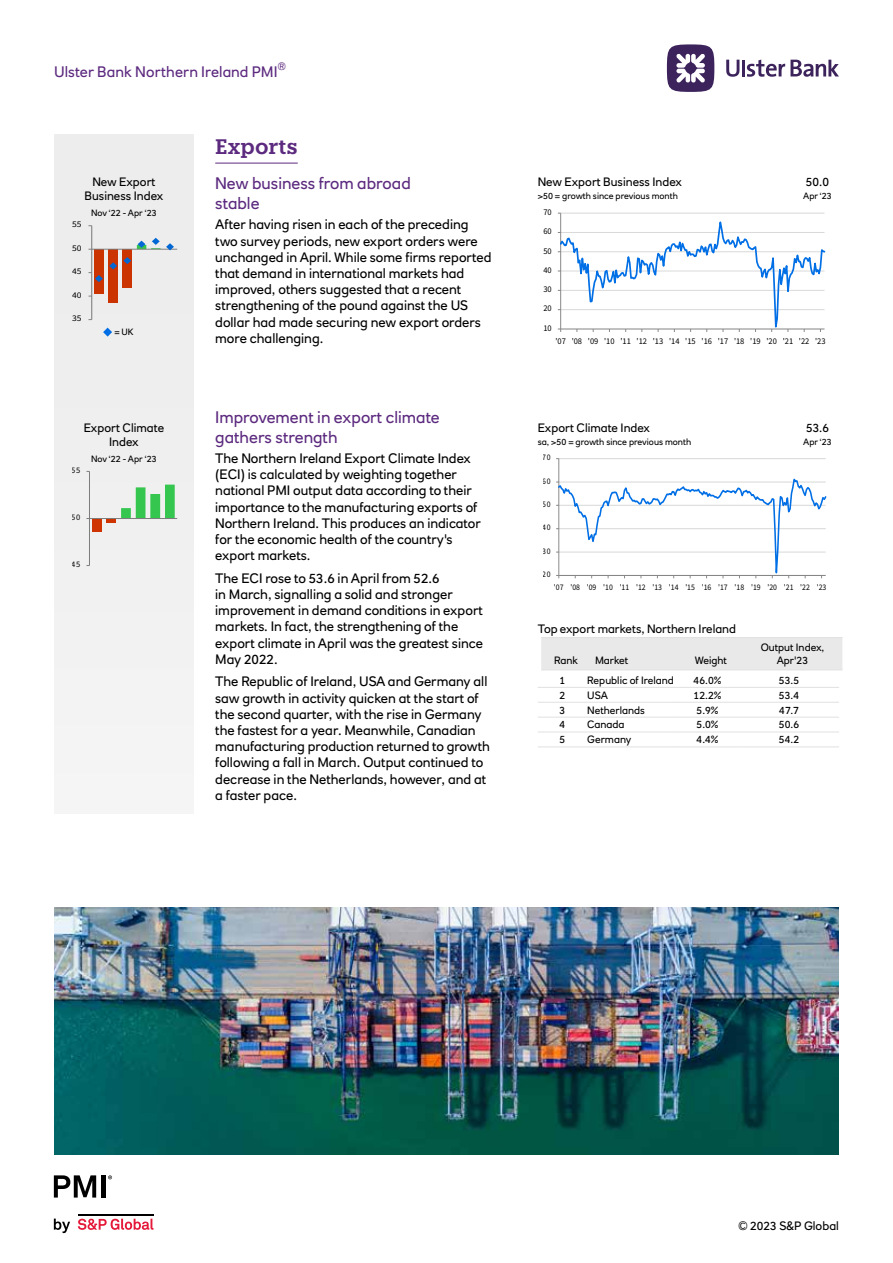
<style>
.page{position:relative;width:893px;height:1263px;background:#fff}
.page>*{position:absolute;margin:0;border:0;box-sizing:border-box;transform-origin:0 0}
.t1{font:600 21px "Knile";color:#5c2a7f}
.t2{font:16.5px/19.8px "RN House Sans";color:#5c2a7f}
.t3{font:15px "RN House Sans";letter-spacing:.005em;color:#5c2a7f}
.t4{font:13.5px/16.2px "RN House Sans";color:#000}
.t5{font:12px/14.4px "RN House Sans";color:#000;text-align:center}
.t6{font:10.5px/12.6px "RN House Sans";color:#000;text-align:center}
.t7{font:10.5px "RN House Sans";color:#5c2a7f}
.t8{font:9px "RN House Sans";color:#000}
.t9{font:8.7px "Source Sans Pro";letter-spacing:-.005em;color:#000}
.t10{font:8.7px "Source Sans Pro";letter-spacing:-.005em;color:#000;scale:1.1 1}
.t11{font:8.4px "Source Sans Pro";letter-spacing:-.005em;color:#000;scale:.91 1}
.t12{font:8.4px "Source Sans Pro";letter-spacing:-.005em;color:#000}
</style>
<div class="page">
<svg style="left:54px;top:1218px;width:16px;height:15px"></svg>
<svg style="left:78px;top:1218px;width:75px;height:12px"></svg>
<hr style="left:78px;top:1213px;width:75px;height:2px;background:#000">
<svg style="left:54px;top:1175px;width:42px;height:22px"></svg>
<div style="left:101px;top:1175px;width:5px;height:22px;background:#000"></div>
<svg style="left:108px;top:1175px;width:4px;height:4px"></svg>
<hr style="left:742px;top:60px;width:3px;height:16px;background:#3c235b">
<svg style="left:726px;top:60px;width:13px;height:17px"></svg>
<svg style="left:747px;top:60px;width:92px;height:17px"></svg>
<div style="left:667px;top:44px;width:47px;height:48px;background:#3c235b;border-radius:50%"></div>
<svg style="left:676px;top:54px;width:29px;height:29px"></svg>
<div style="left:54px;top:134px;width:140px;height:680px;background:#ededed"></div>
<img style="left:54px;top:908px;width:785px;height:246px">
<div style="left:92px;top:518px;width:10px;height:14px;background:#ce3300"></div>
<div style="left:107px;top:518px;width:9px;height:5px;background:#ce3300"></div>
<svg style="left:121px;top:485px;width:54px;height:33px"></svg>
<hr style="left:89px;top:471px;width:1px;height:94px;background:#868686">
<hr style="left:89px;top:518px;width:88px;height:1px;background:#868686">
<hr style="left:215px;top:163px;width:83px;height:1px;background:#5c2a7f">
<hr style="left:559px;top:458px;width:267px;height:1px;background:#d9d9d9">
<hr style="left:558px;top:459px;width:1px;height:116px;background:#868686">
<svg style="left:556px;top:475px;width:270px;height:103px"></svg>
<div style="left:541px;top:638px;width:301px;height:31px;background:#e9e9e9"></div>
<hr style="left:541px;top:637px;width:50px;height:1px;background:#e1e1e1">
<hr style="left:591px;top:637px;width:88px;height:1px;background:#e1e1e1">
<hr style="left:679px;top:637px;width:63px;height:1px;background:#e1e1e1">
<hr style="left:742px;top:637px;width:100px;height:1px;background:#e1e1e1">
<hr style="left:541px;top:669px;width:50px;height:1px;background:#e1e1e1">
<hr style="left:591px;top:669px;width:88px;height:1px;background:#e1e1e1">
<hr style="left:679px;top:669px;width:63px;height:1px;background:#e1e1e1">
<hr style="left:742px;top:669px;width:100px;height:1px;background:#e1e1e1">
<hr style="left:538px;top:687px;width:49px;height:1px;background:#e1e1e1">
<hr style="left:587px;top:687px;width:89px;height:1px;background:#e1e1e1">
<hr style="left:676px;top:687px;width:63px;height:1px;background:#e1e1e1">
<hr style="left:739px;top:687px;width:100px;height:1px;background:#e1e1e1">
<hr style="left:538px;top:702px;width:49px;height:1px;background:#e1e1e1">
<hr style="left:587px;top:702px;width:89px;height:1px;background:#e1e1e1">
<hr style="left:676px;top:702px;width:63px;height:1px;background:#e1e1e1">
<hr style="left:739px;top:702px;width:100px;height:1px;background:#e1e1e1">
<hr style="left:538px;top:717px;width:49px;height:1px;background:#e1e1e1">
<hr style="left:587px;top:717px;width:89px;height:1px;background:#e1e1e1">
<hr style="left:676px;top:717px;width:63px;height:1px;background:#e1e1e1">
<hr style="left:739px;top:717px;width:100px;height:1px;background:#e1e1e1">
<hr style="left:538px;top:732px;width:49px;height:1px;background:#e1e1e1">
<hr style="left:587px;top:732px;width:89px;height:1px;background:#e1e1e1">
<hr style="left:676px;top:732px;width:63px;height:1px;background:#e1e1e1">
<hr style="left:739px;top:732px;width:100px;height:1px;background:#e1e1e1">
<hr style="left:538px;top:746px;width:49px;height:1px;background:#e1e1e1">
<hr style="left:676px;top:746px;width:63px;height:1px;background:#e1e1e1">
<hr style="left:739px;top:746px;width:100px;height:1px;background:#e1e1e1">
<hr style="left:587px;top:746px;width:89px;height:1px;background:#e1e1e1">
<svg style="left:558px;top:213px;width:267px;height:119px"></svg>
<div style="left:94px;top:249px;width:10px;height:44px;background:#cb3300"></div>
<div style="left:108px;top:249px;width:10px;height:53px;background:#cb3300"></div>
<div style="left:123px;top:249px;width:9px;height:38px;background:#cb3300"></div>
<hr style="left:91px;top:226px;width:1px;height:94px;background:#868686">
<hr style="left:92px;top:249px;width:85px;height:1px;background:#868686">
<svg style="left:88px;top:272px;width:15px;height:10px"></svg>
<svg style="left:109px;top:262px;width:8px;height:7px"></svg>
<svg style="left:123px;top:257px;width:8px;height:7px"></svg>
<svg style="left:137px;top:238px;width:37px;height:12px"></svg>
<svg style="left:103px;top:328px;width:9px;height:9px"></svg>
<p class="t7" style="left:278px;top:59px;width:10px">®</p>
<p class="t3" style="left:54px;top:63px;width:225px">Ulster Bank Northern Ireland PMI</p>
<p class="t5" style="left:85px;top:174px;width:80px">New Export<br>Business Index</p>
<p class="t10" style="left:72px;top:219px;width:10px">55</p>
<p class="t10" style="left:72px;top:243px;width:10px">50</p>
<p class="t10" style="left:72px;top:266px;width:10px">45</p>
<p class="t10" style="left:72px;top:290px;width:10px">40</p>
<p class="t10" style="left:72px;top:313px;width:10px">35</p>
<p class="t8" style="left:91px;top:208px;width:67px">Nov ‘22 - Apr ‘23</p>
<p class="t8" style="left:114px;top:327px;width:21px">= UK</p>
<p class="t5" style="left:84px;top:420px;width:82px">Export Climate<br>Index</p>
<p class="t12" style="left:72px;top:465px;width:10px">55</p>
<p class="t8" style="left:91px;top:453px;width:67px">Nov ‘22 - Apr ‘23</p>
<p class="t12" style="left:72px;top:512px;width:10px">50</p>
<p class="t12" style="left:72px;top:559px;width:10px">45</p>
<h1 class="t1" style="left:215px;top:134px;width:84px">Exports</h1>
<p class="t2" style="left:215px;top:173px;width:197px">New business from abroad stable</p>
<p class="t4" style="left:215px;top:217px;width:278px">After having risen in each of the preceding two survey periods, new export orders were unchanged in April. While some firms reported that demand in international markets had improved, others suggested that a recent strengthening of the pound against the US dollar had made securing new export orders more challenging.</p>
<p class="t2" style="left:215px;top:407px;width:226px">Improvement in export climate gathers strength</p>
<p class="t4" style="left:215px;top:450px;width:267px">The Northern Ireland Export Climate Index (ECI) is calculated by weighting together national PMI output data according to their importance to the manufacturing exports of Northern Ireland. This produces an indicator for the economic health of the country's export markets.</p>
<p class="t4" style="left:215px;top:570px;width:269px">The ECI rose to 53.6 in April from 52.6<br>in March, signalling a solid and stronger improvement in demand conditions in export markets. In fact, the strengthening of the export climate in April was the greatest since May 2022.</p>
<p class="t4" style="left:215px;top:673px;width:276px">The Republic of Ireland, USA and Germany all saw growth in activity quicken at the start of the second quarter, with the rise in Germany the fastest for a year. Meanwhile, Canadian manufacturing production returned to growth following a fall in March. Output continued to decrease in the Netherlands, however, and at a faster pace.</p>
<p class="t5" style="left:538px;top:174px;width:146px">New Export Business Index</p>
<p class="t8" style="left:538px;top:191px;width:142px">&gt;50 = growth since previous month</p>
<p class="t8" style="left:803px;top:191px;width:30px">Apr ‘23</p>
<p class="t5" style="left:806px;top:174px;width:25px">50.0</p>
<p class="t9" style="left:543px;top:207px;width:10px">70</p>
<p class="t9" style="left:543px;top:226px;width:10px">60</p>
<p class="t9" style="left:543px;top:245px;width:10px">50</p>
<p class="t9" style="left:543px;top:265px;width:10px">40</p>
<p class="t9" style="left:543px;top:284px;width:10px">30</p>
<p class="t9" style="left:543px;top:303px;width:10px">20</p>
<p class="t9" style="left:543px;top:322px;width:10px">10</p>
<p class="t9" style="left:555px;top:336px;width:272px">'07 '08 '09 '10 '11 '12 '13 '14 '15 '16 '17 '18 '19 '20 '21 '22 '23</p>
<p class="t5" style="left:538px;top:420px;width:114px">Export Climate Index</p>
<p class="t8" style="left:538px;top:436px;width:155px">sa, &gt;50 = growth since previous month</p>
<p class="t11" style="left:543px;top:452px;width:10px">70</p>
<p class="t11" style="left:543px;top:476px;width:10px">60</p>
<p class="t11" style="left:543px;top:499px;width:10px">50</p>
<p class="t11" style="left:543px;top:522px;width:10px">40</p>
<p class="t11" style="left:543px;top:546px;width:10px">30</p>
<p class="t11" style="left:543px;top:569px;width:10px">20</p>
<p class="t5" style="left:806px;top:420px;width:25px">53.6</p>
<p class="t8" style="left:803px;top:436px;width:30px">Apr ‘23</p>
<p class="t11" style="left:554px;top:582px;width:301px">'07 '08 '09 '10 '11 '12 '13 '14 '15 '16 '17 '18 '19 '20 '21 '22 '23</p>
<p class="t5" style="left:538px;top:622px;width:200px">Top export markets, Northern Ireland</p>
<p class="t6" style="left:554px;top:654px;width:25px">Rank</p>
<p class="t6" style="left:595px;top:654px;width:35px">Market</p>
<p class="t6" style="left:695px;top:654px;width:34px">Weight</p>
<p class="t6" style="left:761px;top:641px;width:65px">Output Index,<br>Apr'23</p>
<p class="t6" style="left:560px;top:674px;width:7px">1</p>
<p class="t6" style="left:587px;top:674px;width:88px">Republic of Ireland</p>
<p class="t6" style="left:694px;top:674px;width:29px">46.0%</p>
<p class="t6" style="left:779px;top:674px;width:22px">53.5</p>
<p class="t6" style="left:560px;top:689px;width:7px">2</p>
<p class="t6" style="left:587px;top:689px;width:22px">USA</p>
<p class="t6" style="left:694px;top:689px;width:29px">12.2%</p>
<p class="t6" style="left:779px;top:689px;width:22px">53.4</p>
<p class="t6" style="left:560px;top:703px;width:7px">3</p>
<p class="t6" style="left:587px;top:703px;width:59px">Netherlands</p>
<p class="t6" style="left:696px;top:703px;width:24px">5.9%</p>
<p class="t6" style="left:779px;top:703px;width:21px">47.7</p>
<p class="t6" style="left:560px;top:718px;width:7px">4</p>
<p class="t6" style="left:587px;top:718px;width:39px">Canada</p>
<p class="t6" style="left:696px;top:718px;width:24px">5.0%</p>
<p class="t6" style="left:779px;top:718px;width:22px">50.6</p>
<p class="t6" style="left:560px;top:733px;width:7px">5</p>
<p class="t6" style="left:587px;top:733px;width:46px">Germany</p>
<p class="t6" style="left:696px;top:733px;width:24px">4.4%</p>
<p class="t6" style="left:779px;top:733px;width:22px">54.2</p>
<p class="t5" style="left:739px;top:1218px;width:102px">© 2023 S&amp;P Global</p>
</div>
